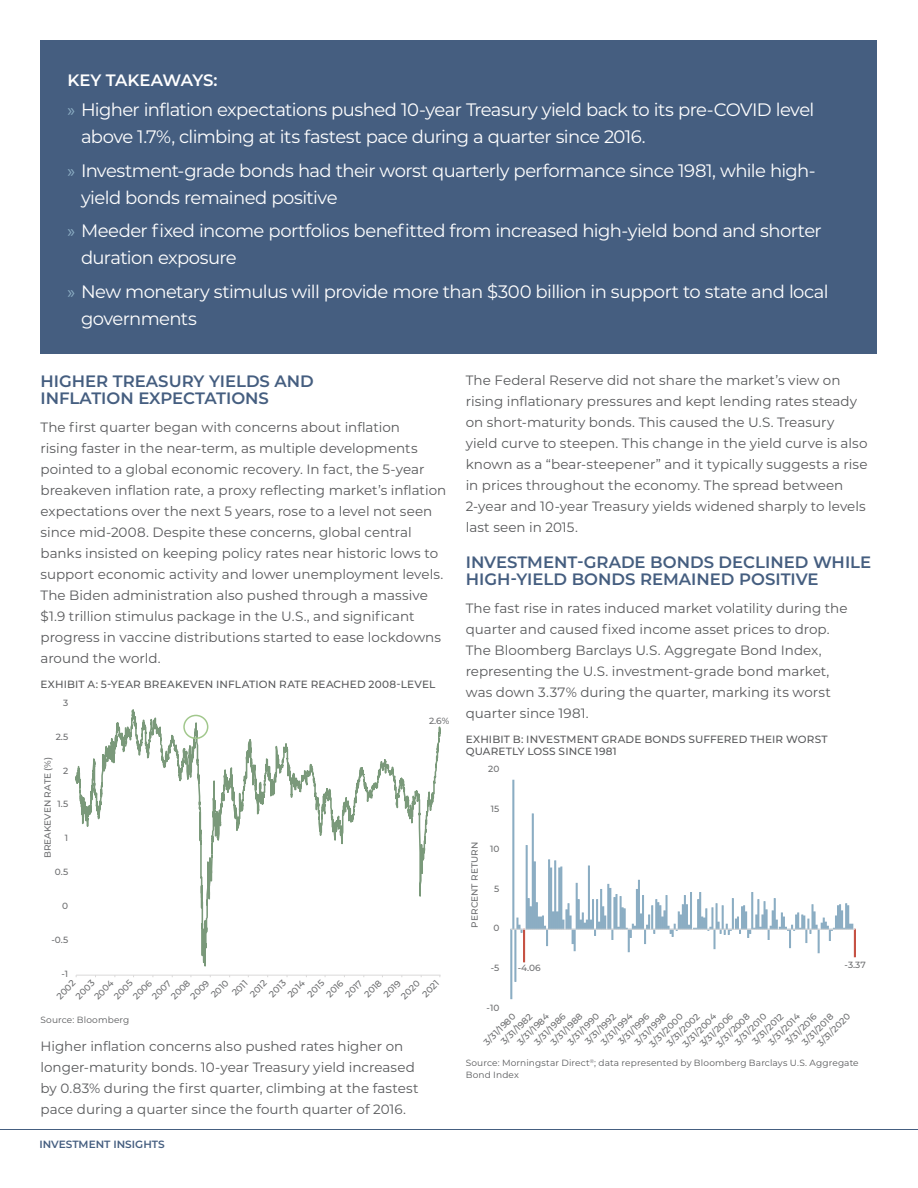
<style>
.page{position:relative;width:918px;height:1188px;background:#fff}
.page>*{position:absolute;margin:0;border:0;box-sizing:border-box;transform-origin:0 0}
.t1{font:18px/27px "Montserrat";letter-spacing:-.035em;color:#fff}
.Headline{font:600 16.5px/16.5px "Montserrat";color:#455e80}
.Headline-2{font:600 16.5px "Montserrat";letter-spacing:-.01em;color:#fff}
.Body{font:13.5px/21px "Montserrat";color:#58595b}
.EXHIBIT{font:500 10.5px/12px "Montserrat";letter-spacing:.015em;color:#58595b}
.t2{font:600 10.5px "Montserrat";color:#455e80}
.t3{font:500 9px "Montserrat";color:#6e6f71}
.Legalese{font:9px/12px "Montserrat";letter-spacing:.015em;color:#58595b}
.s1{font-family:"Myriad Pro";color:#8badc3}
</style>
<div class="page">
<div style="left:40px;top:40px;width:838px;height:314px;background:#455e80"></div>
<hr style="left:76px;top:975px;width:365px;height:1px;background:#dad9d9">
<svg style="left:76px;top:709px;width:364px;height:258px"></svg>
<div style="left:183px;top:715px;width:25px;height:24px;border:2px solid #a2c88d;border-radius:50%"></div>
<div style="left:854px;top:929px;width:2px;height:28px;border:1px solid #c65244"></div>
<svg style="left:510px;top:779px;width:344px;height:220px"></svg>
<hr style="left:511px;top:929px;width:344px;height:1px;background:#dad9d9">
<hr style="left:0;top:1129px;width:918px;height:1px;background:#455e80">
<p class="Headline-2" style="left:68px;top:68px;width:151px">KEY TAKEAWAYS:</p>
<p class="t1" style="left:81px;top:95px;width:735px;text-indent:-14px"><span class="s1">»</span> Higher inflation expectations pushed 10-year Treasury yield back to its pre-COVID level above 1.7%, climbing at its fastest pace during a quarter since 2016.</p>
<p class="t1" style="left:81px;top:156px;width:736px;text-indent:-14px"><span class="s1">»</span> Investment-grade bonds had their worst quarterly performance since 1981, while high&shy;yield bonds remained positive</p>
<p class="t1" style="left:81px;top:217px;width:742px;text-indent:-14px"><span class="s1">»</span> Meeder fixed income portfolios benefitted from increased high-yield bond and shorter duration exposure</p>
<p class="t1" style="left:81px;top:278px;width:749px;text-indent:-14px"><span class="s1">»</span> New monetary stimulus will provide more than $300 billion in support to state and local governments</p>
<p class="Headline" style="left:40px;top:373px;width:275px">HIGHER TREASURY YIELDS AND<br>INFLATION EXPECTATIONS</p>
<p class="Body" style="left:40px;top:416px;width:407px">The first quarter began with concerns about inflation<br>rising faster in the near-term, as multiple developments pointed to a global economic recovery. In fact, the 5-year breakeven inflation rate, a proxy reflecting market’s inflation expectations over the next 5 years, rose to a level not seen since mid-2008. Despite these concerns, global central banks insisted on keeping policy rates near historic lows to support economic activity and lower unemployment levels.<br>The Biden administration also pushed through a massive $1.9 trillion stimulus package in the U.S., and significant progress in vaccine distributions started to ease lockdowns around the world.</p>
<p class="EXHIBIT" style="left:40px;top:678px;width:397px">EXHIBIT A: 5-YEAR BREAKEVEN INFLATION RATE REACHED 2008-LEVEL</p>
<p class="t3" style="left:429px;top:714px;width:22px">2.6%</p>
<p class="t3" style="left:117px;top:677px;width:283px">5-YEAR BREAKEVEN INFLATION RATE REACHED 2008-LEVEL</p>
<p class="t3" style="left:63px;top:696px;width:7px">3</p>
<p class="t3" style="left:56px;top:730px;width:14px">2.5</p>
<p class="t3" style="left:41px;top:858px;width:103px;rotate:-90deg">BREAKEVEN RATE (%)</p>
<p class="t3" style="left:63px;top:764px;width:7px">2</p>
<p class="t3" style="left:58px;top:798px;width:12px">1.5</p>
<p class="t3" style="left:65px;top:832px;width:5px">1</p>
<p class="t3" style="left:55px;top:866px;width:15px">0.5</p>
<p class="t3" style="left:62px;top:900px;width:8px">0</p>
<p class="t3" style="left:52px;top:934px;width:18px">-0.5</p>
<p class="t3" style="left:61px;top:967px;width:8px">-1</p>
<p class="t3" style="left:54px;top:993px;width:24px;rotate:-45deg">2002</p>
<p class="t3" style="left:73px;top:993px;width:24px;rotate:-45deg">2003</p>
<p class="t3" style="left:91px;top:993px;width:25px;rotate:-45deg">2004</p>
<p class="t3" style="left:111px;top:993px;width:24px;rotate:-45deg">2005</p>
<p class="t3" style="left:130px;top:993px;width:24px;rotate:-45deg">2006</p>
<p class="t3" style="left:149px;top:993px;width:24px;rotate:-45deg">2007</p>
<p class="t3" style="left:168px;top:993px;width:24px;rotate:-45deg">2008</p>
<p class="t3" style="left:187px;top:993px;width:24px;rotate:-45deg">2009</p>
<p class="t3" style="left:208px;top:992px;width:22px;rotate:-45deg">2010</p>
<p class="t3" style="left:229px;top:990px;width:19px;rotate:-45deg">2011</p>
<p class="t3" style="left:247px;top:991px;width:21px;rotate:-45deg">2012</p>
<p class="t3" style="left:266px;top:991px;width:21px;rotate:-45deg">2013</p>
<p class="t3" style="left:285px;top:992px;width:22px;rotate:-45deg">2014</p>
<p class="t3" style="left:304px;top:991px;width:21px;rotate:-45deg">2015</p>
<p class="t3" style="left:323px;top:991px;width:22px;rotate:-45deg">2016</p>
<p class="t3" style="left:343px;top:991px;width:21px;rotate:-45deg">2017</p>
<p class="t3" style="left:361px;top:991px;width:22px;rotate:-45deg">2018</p>
<p class="t3" style="left:381px;top:991px;width:22px;rotate:-45deg">2019</p>
<p class="t3" style="left:398px;top:993px;width:24px;rotate:-45deg">2020</p>
<p class="t3" style="left:419px;top:991px;width:21px;rotate:-45deg">2021</p>
<p class="Legalese" style="left:40px;top:1014px;width:90px">Source: Bloomberg</p>
<p class="Body" style="left:40px;top:1035px;width:380px">Higher inflation concerns also pushed rates higher on longer-maturity bonds. 10-year Treasury yield increased by 0.83% during the first quarter, climbing at the fastest pace during a quarter since the fourth quarter of 2016.</p>
<p class="t2" style="left:40px;top:1136px;width:127px">INVESTMENT INSIGHTS</p>
<p class="Body" style="left:466px;top:369px;width:403px">The Federal Reserve did not share the market’s view on rising inflationary pressures and kept lending rates steady on short-maturity bonds. This caused the U.S. Treasury yield curve to steepen. This change in the yield curve is also known as a “bear-steepener” and it typically suggests a rise in prices throughout the economy. The spread between 2-year and 10-year Treasury yields widened sharply to levels last seen in 2015.</p>
<p class="Headline" style="left:466px;top:553px;width:407px">INVESTMENT-GRADE BONDS DECLINED WHILE<br>HIGH-YIELD BONDS REMAINED POSITIVE</p>
<p class="Body" style="left:466px;top:597px;width:383px">The fast rise in rates induced market volatility during the quarter and caused fixed income asset prices to drop.<br>The Bloomberg Barclays U.S. Aggregate Bond Index, representing the U.S. investment-grade bond market, was down 3.37% during the quarter, marking its worst quarter since 1981.</p>
<p class="EXHIBIT" style="left:466px;top:733px;width:363px">EXHIBIT B: INVESTMENT GRADE BONDS SUFFERED THEIR WORST<br>QUARETLY LOSS SINCE 1981</p>
<p class="t3" style="left:488px;top:763px;width:13px">20</p>
<p class="t3" style="left:491px;top:802px;width:10px">15</p>
<p class="t3" style="left:468px;top:928px;width:87px;rotate:-90deg">PERCENT RETURN</p>
<p class="t3" style="left:490px;top:842px;width:11px">10</p>
<p class="t3" style="left:494px;top:882px;width:7px">5</p>
<p class="t3" style="left:493px;top:922px;width:8px">0</p>
<p class="t3" style="left:491px;top:962px;width:10px">-5</p>
<p class="t3" style="left:518px;top:962px;width:25px">-4.06</p>
<p class="t3" style="left:845px;top:959px;width:23px">-3.37</p>
<p class="t3" style="left:487px;top:1001px;width:14px">-10</p>
<p class="t3" style="left:598px;top:1039px;width:42px;rotate:-45deg">3/31/1994</p>
<p class="t3" style="left:514px;top:1039px;width:42px;rotate:-45deg">3/31/1984</p>
<p class="t3" style="left:680px;top:1041px;width:45px;rotate:-45deg">3/31/2004</p>
<p class="t3" style="left:765px;top:1039px;width:42px;rotate:-45deg">3/31/2014</p>
<p class="t3" style="left:531px;top:1039px;width:42px;rotate:-45deg">3/31/1986</p>
<p class="t3" style="left:615px;top:1039px;width:41px;rotate:-45deg">3/31/1996</p>
<p class="t3" style="left:697px;top:1041px;width:44px;rotate:-45deg">3/31/2006</p>
<p class="t3" style="left:783px;top:1039px;width:42px;rotate:-45deg">3/31/2016</p>
<p class="t3" style="left:582px;top:1038px;width:41px;rotate:-45deg">3/31/1992</p>
<p class="t3" style="left:498px;top:1039px;width:41px;rotate:-45deg">3/31/1982</p>
<p class="t3" style="left:664px;top:1040px;width:44px;rotate:-45deg">3/31/2002</p>
<p class="t3" style="left:749px;top:1039px;width:41px;rotate:-45deg">3/31/2012</p>
<p class="t3" style="left:548px;top:1039px;width:42px;rotate:-45deg">3/31/1988</p>
<p class="t3" style="left:632px;top:1039px;width:42px;rotate:-45deg">3/31/1998</p>
<p class="t3" style="left:714px;top:1041px;width:44px;rotate:-45deg">3/31/2008</p>
<p class="t3" style="left:799px;top:1039px;width:42px;rotate:-45deg">3/31/2018</p>
<p class="t3" style="left:481px;top:1039px;width:42px;rotate:-45deg">3/31/1980</p>
<p class="t3" style="left:565px;top:1039px;width:42px;rotate:-45deg">3/31/1990</p>
<p class="t3" style="left:646px;top:1041px;width:45px;rotate:-45deg">3/31/2000</p>
<p class="t3" style="left:732px;top:1039px;width:42px;rotate:-45deg">3/31/2010</p>
<p class="t3" style="left:814px;top:1040px;width:44px;rotate:-45deg">3/31/2020</p>
<p class="Legalese" style="left:466px;top:1057px;width:395px">Source: Morningstar Direct<sup>®</sup>; data represented by Bloomberg Barclays U.S. Aggregate<br>Bond Index</p>
</div>
